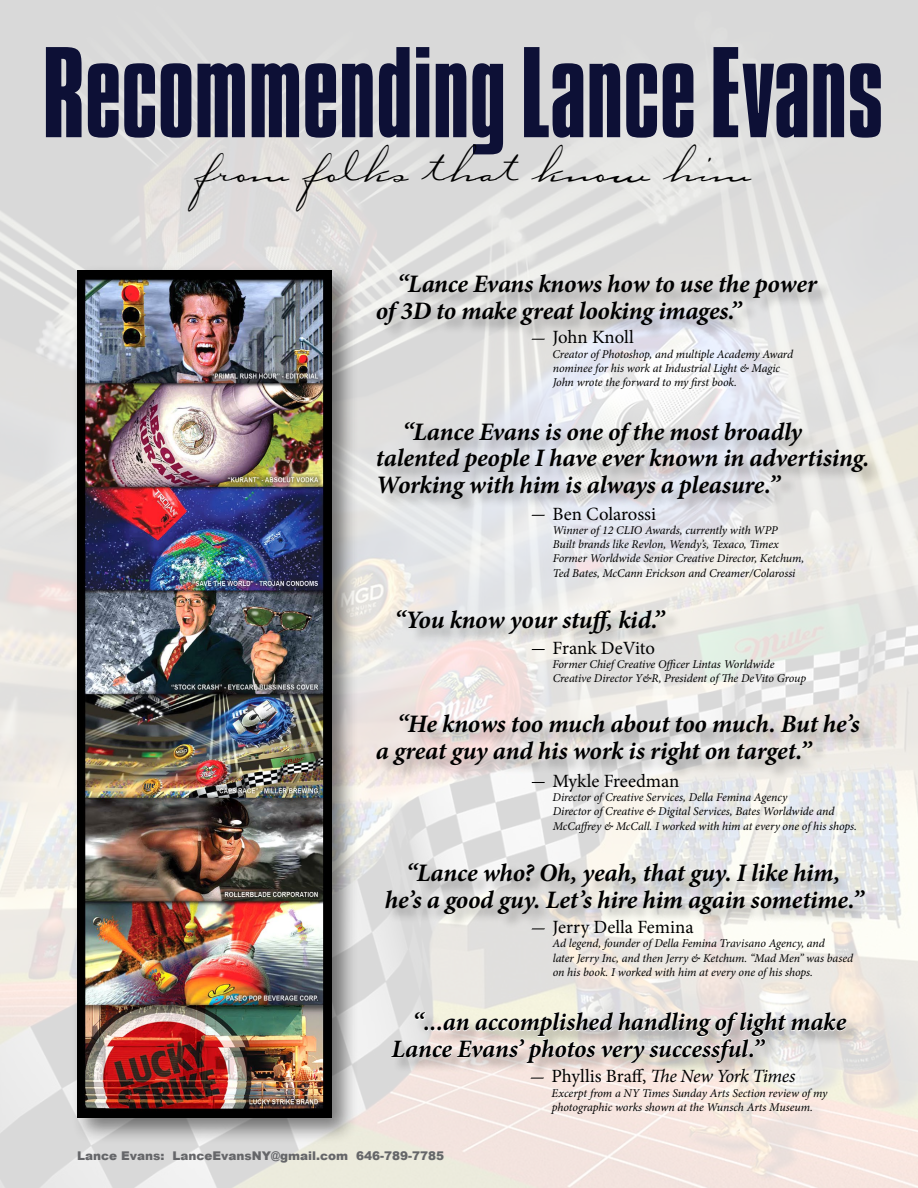
<style>
.page{position:relative;width:918px;height:1188px;background:#fff}
.page>*{position:absolute;margin:0;border:0;box-sizing:border-box;transform-origin:0 0}
.t1{font:111px "Compacta BT";letter-spacing:-.005em;color:#0d1036}
.t2{font:51px "Carlotta";letter-spacing:-.015em;color:#000;scale:.85 1}
.t3{font:italic 700 25.2px/26.4px "Minion Pro";letter-spacing:-.01em;color:#000}
.t4{font:18.75px "Minion Pro";color:#000;scale:3 1}
.t5{font:italic 18.75px "Minion Pro";letter-spacing:-.025em;color:#000}
.t6{font:900 12px "Arial";color:#656669}
.t7{font:italic 11.85px/14.2px "Minion Pro";letter-spacing:-.01em;color:#000}
.s1{font-style:normal}
</style>
<div class="page">
<img style="left:0;top:0;width:918px;height:1188px">
<div style="left:71px;top:264px;width:288px;height:881px;background:#000;opacity:.5"></div>
<img style="left:77px;top:271px;width:255px;height:847px">
<div style="left:378px;top:275px;width:455px;height:66px;background:#000;opacity:.3"></div>
<div style="left:398px;top:611px;width:283px;height:39px;background:#000;opacity:.3"></div>
<div style="left:379px;top:423px;width:505px;height:92px;background:#000;opacity:.3"></div>
<div style="left:378px;top:715px;width:497px;height:65px;background:#000;opacity:.3"></div>
<div style="left:386px;top:864px;width:495px;height:65px;background:#000;opacity:.3"></div>
<div style="left:392px;top:1013px;width:471px;height:66px;background:#000;opacity:.3"></div>
<svg style="left:391px;top:1012px;width:456px;height:52px"></svg>
<h1 class="t1" style="left:42px;top:28px;width:843px">Recommending Lance Evans</h1>
<h2 class="t2" style="left:197px;top:133px;width:656px">from folks that know him</h2>
<h3 class="t3" style="left:376px;top:271px;width:443px;text-indent:21px">“Lance Evans knows how to use the power of 3D to make great looking images.”</h3>
<h3 class="t4" style="left:528px;top:325px;width:37px">- John Knoll</h3>
<p class="t7" style="left:553px;top:347px;width:242px">Creator of Photoshop, and multiple Academy Award nominee for his work at Industrial Light &amp; Magic<br>John wrote the forward to my first book.</p>
<h3 class="t3" style="left:376px;top:418px;width:495px;text-indent:27px">“Lance Evans is one of the most broadly talented people I have ever known in advertising.<br>Working with him is always a pleasure.”</h3>
<h3 class="t4" style="left:528px;top:501px;width:44px">- Ben Colarossi</h3>
<p class="t7" style="left:553px;top:523px;width:253px">Winner of 12 CLIO Awards, currently with WPP<br>Built brands like Revlon, Wendy’s, Texaco, Timex Former Worldwide Senior Creative Director, Ketchum, Ted Bates, McCann Erickson and Creamer/Colarossi</p>
<h3 class="t3" style="left:394px;top:606px;width:272px">“You know your stuff, kid.”</h3>
<h3 class="t4" style="left:528px;top:635px;width:44px">- Frank DeVito</h3>
<p class="t7" style="left:553px;top:657px;width:255px">Former Chief Creative Officer Lintas Worldwide<br>Creative Director Y&amp;R, President of The DeVito Group</p>
<h3 class="t3" style="left:376px;top:711px;width:485px;text-indent:21px">“He knows too much about too much. But he’s a great guy and his work is right on target.”</h3>
<h3 class="t4" style="left:528px;top:768px;width:52px">- Mykle Freedman</h3>
<p class="t7" style="left:553px;top:790px;width:306px">Director of Creative Services, Della Femina Agency<br>Director of Creative &amp; Digital Services, Bates Worldwide and<br>McCaffrey &amp; McCall. I worked with him at every one of his shops.</p>
<h3 class="t3" style="left:385px;top:860px;width:481px;text-align:center">“Lance who? Oh, yeah, that guy. I like him,<br>he’s a good guy. Let’s hire him again sometime.”</h3>
<h3 class="t4" style="left:528px;top:915px;width:57px">- Jerry Della Femina</h3>
<p class="t7" style="left:553px;top:937px;width:302px">Ad legend, founder of Della Femina Travisano Agency, and<br>later Jerry Inc, and then Jerry &amp; Ketchum. “Mad Men” was based on his book. I worked with him at every one of his shops.</p>
<h3 class="t3" style="left:391px;top:1009px;width:456px;text-indent:21px">“...an accomplished handling of light make<br>Lance Evans’ photos very successful.”</h3>
<h3 class="t5" style="left:527px;top:1064px;width:270px"><span class="s1">- Phyllis Braff,</span> The New York Times</h3>
<p class="t7" style="left:552px;top:1086px;width:277px">Excerpt from a NY Times Sunday Arts Section review of my photographic works shown at the Wunsch Arts Museum.</p>
<p class="t6" style="left:77px;top:1147px;width:368px">Lance Evans: LanceEvansNY@gmail.com 646-789-7785</p>
</div>
